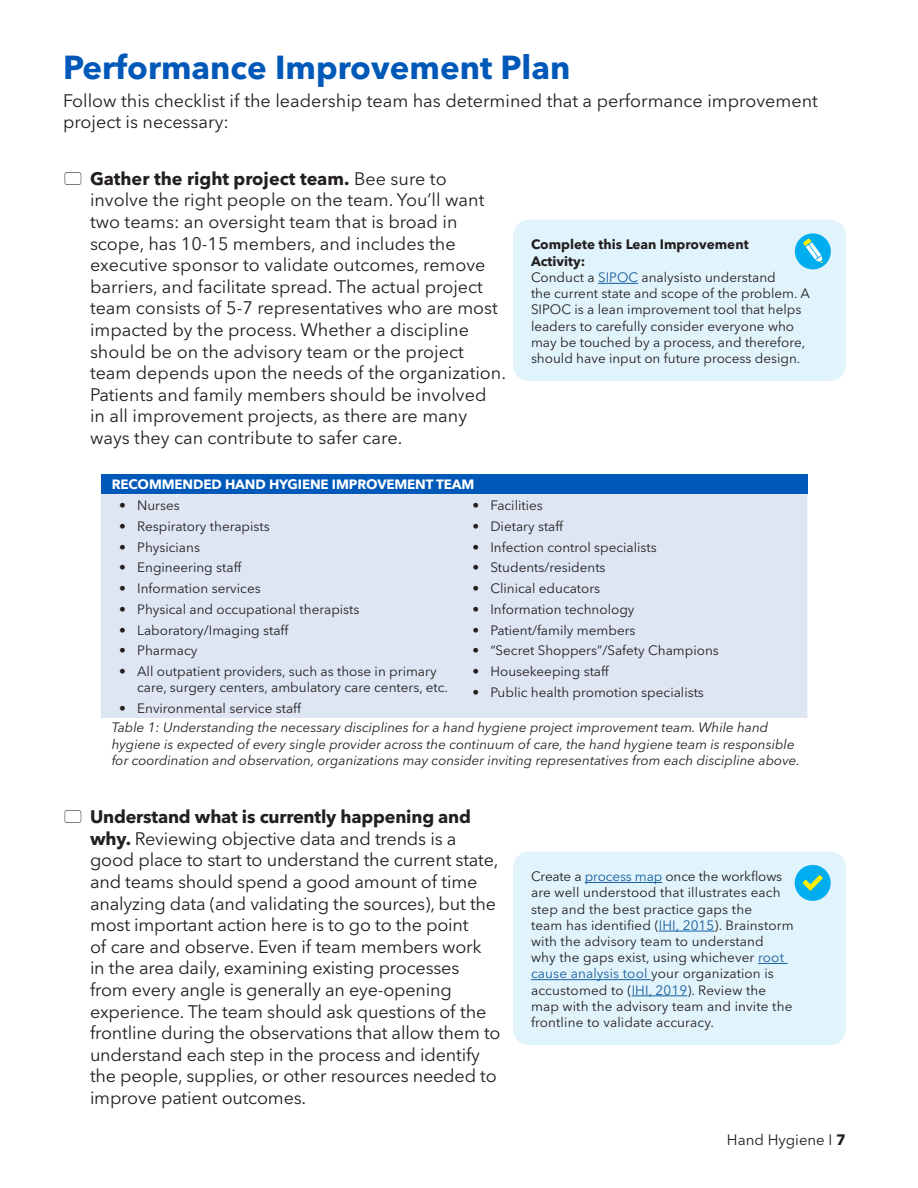
<style>
.page{position:relative;width:918px;height:1188px;background:#fff}
.page>*{position:absolute;margin:0;border:0;box-sizing:border-box;transform-origin:0 0}
.Heading_1{font:700 33px "Avenir Next LT Pro";color:#0058b8}
.Body_text{font:18px/21.6px "Avenir Next LT Pro";letter-spacing:-.01em;color:#231f20}
.t1{font:15px "Avenir Next LT Pro";color:#231f20}
.Highlight_Text{font:13.5px/16.2px "Avenir Next LT Pro";color:#231f20}
.PI_Footer{font:italic 13.5px/16.2px "Avenir Next LT Pro";color:#231f20}
.PI_Header{font:700 13.5px "Avenir Next";letter-spacing:-.01em;color:#fff}
.Highlight_Header{font:700 13.5px/16.5px "Avenir Next LT Pro";color:#231f20}
.s1{font-weight:700}
.s2{color:#175d9e}
</style>
<div class="page">
<div style="left:101px;top:474px;width:706px;height:20px;background:#0058b8"></div>
<div style="left:101px;top:494px;width:706px;height:224px;background:#dfe6f3"></div>
<div style="left:513px;top:220px;width:333px;height:161px;background:#e1f4fc;border-radius:16px"></div>
<hr style="left:598px;top:283px;width:40px;height:1px;background:#175d9e">
<div style="left:795px;top:233px;width:36px;height:36px;background:#00aeef;border-radius:50%"></div>
<svg style="left:803px;top:239px;width:19px;height:24px"></svg>
<div style="left:513px;top:851px;width:333px;height:194px;background:#e1f4fc;border-radius:16px"></div>
<hr style="left:585px;top:882px;width:77px;height:1px;background:#175d9e">
<hr style="left:659px;top:931px;width:56px;height:1px;background:#175d9e">
<hr style="left:758px;top:963px;width:30px;height:1px;background:#175d9e">
<hr style="left:531px;top:979px;width:120px;height:1px;background:#175d9e">
<hr style="left:632px;top:996px;width:55px;height:1px;background:#175d9e">
<div style="left:795px;top:865px;width:36px;height:36px;background:#00aeef;border-radius:50%"></div>
<svg style="left:802px;top:875px;width:21px;height:16px"></svg>
<p class="Heading_1" style="left:63px;top:47px;width:509px">Performance Improvement Plan</p>
<p class="Body_text" style="left:63px;top:89px;width:756px">Follow this checklist if the leadership team has determined that a performance improvement project is necessary:</p>
<p class="Body_text" style="left:90px;top:168px;width:418px"><span class="s1">Gather the right project team.</span> Bee sure to involve the right people on the team. You’ll want two teams: an oversight team that is broad in scope, has 10-15 members, and includes the executive sponsor to validate outcomes, remove barriers, and facilitate spread. The actual project team consists of 5-7 representatives who are most impacted by the process. Whether a discipline should be on the advisory team or the project team depends upon the needs of the organization.<br>Patients and family members should be involved<br>in all improvement projects, as there are many ways they can contribute to safer care.</p>
<p class="PI_Header" style="left:112px;top:473px;width:364px">RECOMMENDED HAND HYGIENE IMPROVEMENT TEAM</p>
<p class="Highlight_Text" style="left:119px;top:498px;width:62px">• Nurses</p>
<p class="Highlight_Text" style="left:119px;top:518px;width:152px">• Respiratory therapists</p>
<p class="Highlight_Text" style="left:119px;top:539px;width:82px">• Physicians</p>
<p class="Highlight_Text" style="left:119px;top:560px;width:124px">• Engineering staff</p>
<p class="Highlight_Text" style="left:119px;top:580px;width:143px">• Information services</p>
<p class="Highlight_Text" style="left:119px;top:601px;width:242px">• Physical and occupational therapists</p>
<p class="Highlight_Text" style="left:119px;top:622px;width:171px">• Laboratory/Imaging staff</p>
<p class="Highlight_Text" style="left:119px;top:642px;width:80px">• Pharmacy</p>
<p class="Highlight_Text" style="left:137px;top:663px;width:312px;text-indent:-18px">• All outpatient providers, such as those in primary care, surgery centers, ambulatory care centers, etc.</p>
<p class="Highlight_Text" style="left:119px;top:700px;width:183px">• Environmental service staff</p>
<p class="Highlight_Header" style="left:531px;top:236px;width:219px">Complete this Lean Improvement<br>Activity:</p>
<p class="Highlight_Text" style="left:531px;top:269px;width:280px">Conduct a <span class="s2">SIPOC</span> analysisto understand<br>the current state and scope of the problem. A SIPOC is a lean improvement tool that helps leaders to carefully consider everyone who may be touched by a process, and therefore, should have input on future process design.</p>
<p class="Highlight_Text" style="left:472px;top:498px;width:72px">• Facilities</p>
<p class="Highlight_Text" style="left:472px;top:518px;width:92px">• Dietary staff</p>
<p class="Highlight_Text" style="left:472px;top:539px;width:186px">• Infection control specialists</p>
<p class="Highlight_Text" style="left:472px;top:560px;width:135px">• Students/residents</p>
<p class="Highlight_Text" style="left:472px;top:580px;width:129px">• Clinical educators</p>
<p class="Highlight_Text" style="left:472px;top:601px;width:164px">• Information technology</p>
<p class="Highlight_Text" style="left:472px;top:622px;width:165px">• Patient/family members</p>
<p class="Highlight_Text" style="left:472px;top:642px;width:248px">• “Secret Shoppers”/Safety Champions</p>
<p class="Highlight_Text" style="left:472px;top:663px;width:138px">• Housekeeping staff</p>
<p class="Highlight_Text" style="left:472px;top:684px;width:233px">• Public health promotion specialists</p>
<p class="PI_Footer" style="left:112px;top:719px;width:690px">Table 1: Understanding the necessary disciplines for a hand hygiene project improvement team. While hand hygiene is expected of every single provider across the continuum of care, the hand hygiene team is responsible for coordination and observation, organizations may consider inviting representatives from each discipline above.</p>
<p class="Body_text" style="left:90px;top:806px;width:412px"><span class="s1">Understand what is currently happening and why.</span> Reviewing objective data and trends is a good place to start to understand the current state, and teams should spend a good amount of time analyzing data (and validating the sources), but the most important action here is to go to the point<br>of care and observe. Even if team members work in the area daily, examining existing processes from every angle is generally an eye-opening experience. The team should ask questions of the frontline during the observations that allow them to understand each step in the process and identify the people, supplies, or other resources needed to improve patient outcomes.</p>
<p class="Highlight_Text" style="left:531px;top:868px;width:264px">Create a <span class="s2">process map</span> once the workflows are well understood that illustrates each step and the best practice gaps the<br>team has identified (<span class="s2">IHI, 2015</span>). Brainstorm with the advisory team to understand<br>why the gaps exist, using whichever <span class="s2">root cause analysis tool</span> your organization is accustomed to (<span class="s2">IHI, 2019</span>). Review the map with the advisory team and invite the frontline to validate accuracy.</p>
<p class="t1" style="left:727px;top:1131px;width:121px">Hand Hygiene I <span class="s1">7</span></p>
</div>
